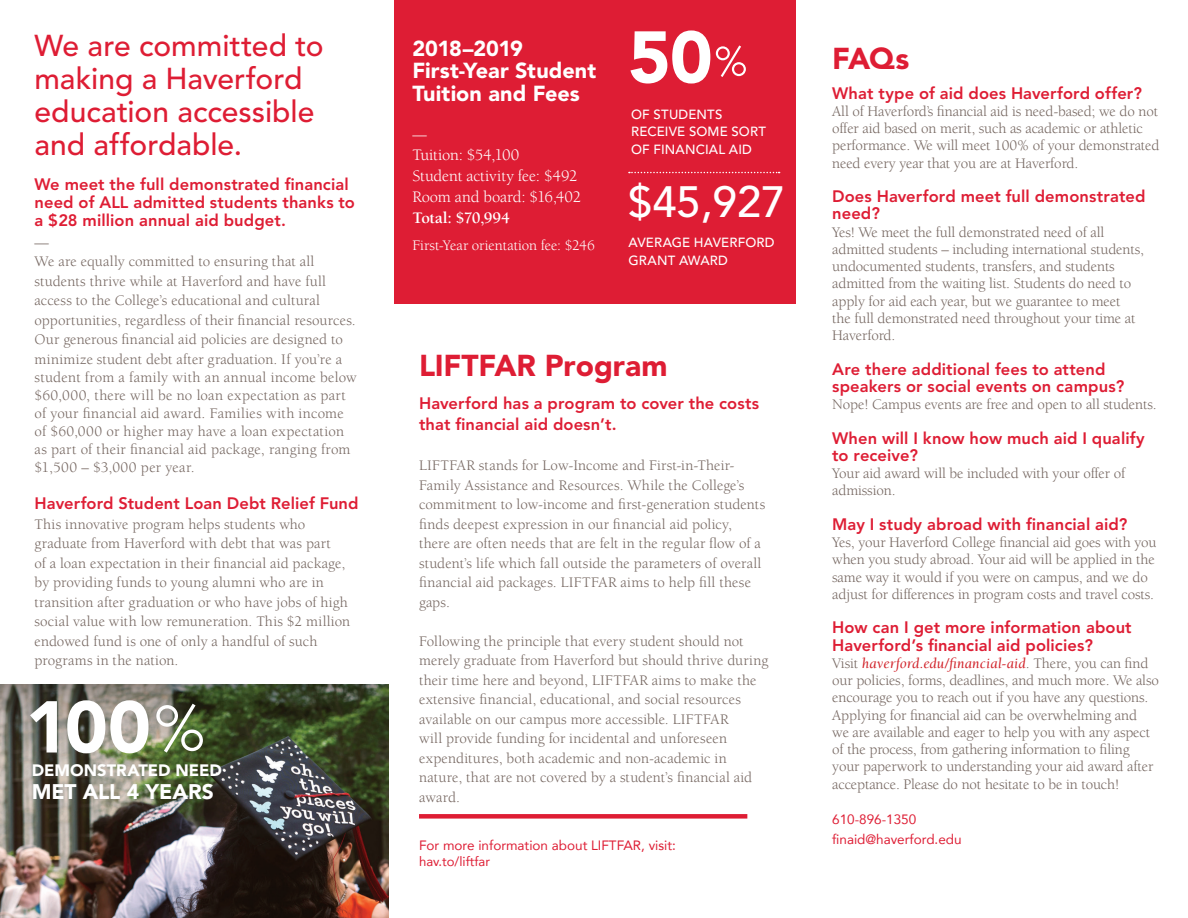
<style>
.page{position:relative;width:1188px;height:918px;background:#fff}
.page>*{position:absolute;margin:0;border:0;box-sizing:border-box;transform-origin:0 0}
.t1{font:900 72.45px "Avenir";color:#fff}
.t2{font:500 43.5px "Avenir";color:#fff}
.t3{font:500 30px/33px "Avenir";color:#de1d34}
.t4{font:900 30px "Avenir";letter-spacing:-.005em;color:#de1d34}
.t5{font:900 21.6px/22.5px "Avenir";color:#fff}
.t6{font:900 21px "Avenir";letter-spacing:-.005em;color:#fff}
.t7{font:800 16.5px/17.2px "Avenir";letter-spacing:.005em;color:#de1d34}
.t8{font:16.5px/21px "Berkeley";letter-spacing:-.01em;color:#fff}
.t9{font:900 16.5px "Avenir";color:#fff}
.t10{font:700 16.5px "Berkeley";letter-spacing:-.015em;color:#fff}
.t11{font:15px/19.5px "Berkeley";letter-spacing:-.005em;color:#756660}
.t12{font:15px/18px "Berkeley Std";letter-spacing:.025em;color:#756660}
.t13{font:15px "Berkeley";letter-spacing:-.005em;color:#fff}
.t14{font:14.4px "Berkeley";color:#756660}
.t15{font:14.4px "Berkeley";color:#fff}
.t16{font:13.5px/19.5px "Avenir";color:#de1d34}
.t17{font:500 13.2px/17.1px "Avenir";letter-spacing:.01em;color:#fff}
.t18{font:13.2px "Avenir";color:#de1d34}
.s1{font-family:"Berkeley Std"}
.s2{font-style:italic;color:#d1232a}
</style>
<div class="page">
<img style="left:0;top:770px;width:389px;height:148px">
<div style="left:395px;top:0;width:401px;height:304px;background:#de1d34"></div>
<svg style="left:716px;top:45px;width:30px;height:32px"></svg>
<svg style="left:629px;top:172px;width:151px;height:1px"></svg>
<div style="left:419px;top:814px;width:328px;height:5px;background:#de1d34"></div>
<svg style="left:0;top:685px;width:389px;height:85px;background:#555c45"></svg>
<svg style="left:156px;top:704px;width:47px;height:49px"></svg>
<h3 class="t3" style="left:35px;top:30px;width:291px">We are committed to making a Haverford education accessible and affordable.</h3>
<p class="t7" style="left:35px;top:175px;width:322px;line-height:18px">We meet the full demonstrated financial need of ALL admitted students thanks to a $28 million annual aid budget.</p>
<p class="t14" style="left:35px;top:235px;width:16px">—</p>
<p class="t11" style="left:35px;top:252px;width:323px">We are equally committed to ensuring that all students thrive while at Haverford and have full access to the College’s educational and cultural opportunities, regardless of their financial resources.<br>Our generous financial aid policies are designed to minimize student debt after graduation. <span class="s1">If you’re a</span></p>
<p class="t12" style="left:35px;top:369px;width:324px">student from a family with an annual income below $60,000, there will be no loan expectation as part of your financial aid award. Families with income of $60,000 or higher may have a loan expectation as part of their financial aid package, ranging from $1,500 – $3,000 per year.</p>
<p class="t7" style="left:35px;top:495px;width:326px">Haverford Student Loan Debt Relief Fund</p>
<p class="t11" style="left:35px;top:515px;width:317px">This innovative program helps students who graduate from Haverford with debt that was part<br>of a loan expectation in their financial aid package, by providing funds to young alumni who are in transition after graduation or who have jobs of high social value with low remuneration. This $2 million endowed fund is one of only a handful of such programs in the nation.</p>
<h1 class="t1" style="left:26px;top:683px;width:127px">100</h1>
<p class="t9" style="left:32px;top:760px;width:192px">DEMONSTRATED NEED</p>
<h3 class="t6" style="left:32px;top:779px;width:184px">MET ALL 4 YEARS</h3>
<h3 class="t5" style="left:412px;top:37px;width:185px">2018–2019<br>First-Year Student<br>Tuition and Fees</h3>
<p class="t15" style="left:412px;top:127px;width:16px">—</p>
<p class="t8" style="left:412px;top:145px;width:170px">Tuition: $54,100<br>Student activity fee: $492<br>Room and board: $16,402</p>
<p class="t10" style="left:412px;top:209px;width:99px">Total: $70,994</p>
<p class="t13" style="left:412px;top:238px;width:184px">First-Year orientation fee: $246</p>
<h1 class="t1" style="left:628px;top:14px;width:86px">50</h1>
<p class="t17" style="left:631px;top:106px;width:136px">OF STUDENTS<br>RECEIVE SOME SORT<br>OF FINANCIAL AID</p>
<h2 class="t2" style="left:628px;top:177px;width:159px">$45,927</h2>
<p class="t17" style="left:629px;top:235px;width:148px">AVERAGE HAVERFORD<br>GRANT AWARD</p>
<h3 class="t4" style="left:419px;top:347px;width:250px">LIFTFAR Program</h3>
<p class="t7" style="left:419px;top:393px;width:342px;line-height:21px">Haverford has a program to cover the costs that financial aid doesn’t.</p>
<p class="t11" style="left:419px;top:456px;width:348px">LIFTFAR stands for Low-Income and First-in-Their-Family Assistance and Resources. While the College’s commitment to low-income and first-generation students finds deepest expression in our financial aid policy, there are often needs that are felt in the regular flow of a student’s life which fall outside the parameters of overall financial aid packages. LIFTFAR aims to help fill these gaps.</p>
<p class="t11" style="left:419px;top:632px;width:351px">Following the principle that every student should not merely graduate from Haverford but should thrive during their time here and beyond, LIFTFAR aims to make the extensive financial, educational, and social resources available on our campus more accessible. LIFTFAR<br>will provide funding for incidental and unforeseen expenditures, both academic and non-academic in nature, that are not covered by a student’s financial aid award.</p>
<p class="t16" style="left:419px;top:836px;width:258px">For more information about LIFTFAR, visit:</p>
<p class="t18" style="left:419px;top:851px;width:73px">hav.to/liftfar</p>
<h3 class="t4" style="left:832px;top:41px;width:79px">FAQs</h3>
<p class="t7" style="left:832px;top:84px;width:311px">What type of aid does Haverford offer?</p>
<p class="t11" style="left:832px;top:103px;width:329px;line-height:17.2px">All of Haverford’s financial aid is need-based; we do not offer aid based on merit, such as academic or athletic performance. We will meet 100% of your demonstrated need every year that you are at Haverford.</p>
<p class="t7" style="left:832px;top:188px;width:315px">Does Haverford meet full demonstrated need?</p>
<p class="t11" style="left:832px;top:224px;width:313px;line-height:17.2px">Yes! We meet the full demonstrated need of all admitted students – including international students, undocumented students, transfers, and students admitted from the waiting list. Students do need to apply for aid each year, but we guarantee to meet<br>the full demonstrated need throughout your time at Haverford.</p>
<p class="t7" style="left:832px;top:360px;width:294px">Are there additional fees to attend speakers or social events on campus?</p>
<p class="t11" style="left:832px;top:395px;width:326px">Nope! Campus events are free and open to all students.</p>
<p class="t7" style="left:832px;top:429px;width:314px">When will I know how much aid I qualify to receive?</p>
<p class="t11" style="left:832px;top:465px;width:294px;line-height:17.2px">Your aid award will be included with your offer of admission.</p>
<p class="t7" style="left:832px;top:515px;width:297px">May I study abroad with financial aid?</p>
<p class="t11" style="left:832px;top:534px;width:326px;line-height:17.2px">Yes, your Haverford College financial aid goes with you when you study abroad. Your aid will be applied in the same way it would if you were on campus, and we do adjust for differences in program costs and travel costs.</p>
<p class="t7" style="left:832px;top:619px;width:301px">How can I get more information about<br>Haverford’s financial aid policies?</p>
<p class="t11" style="left:832px;top:655px;width:328px;line-height:17.2px">Visit <span class="s2">haverford.edu/financial-aid</span>. There, you can find our policies, forms, deadlines, and much more. We also encourage you to reach out if you have any questions.<br>Applying for financial aid can be overwhelming and<br>we are available and eager to help you with any aspect of the process, from gathering information to filing your paperwork to understanding your aid award after acceptance. Please do not hesitate to be in touch!</p>
<p class="t16" style="left:832px;top:809px;width:131px">610-896-1350 finaid@haverford.edu</p>
</div>
